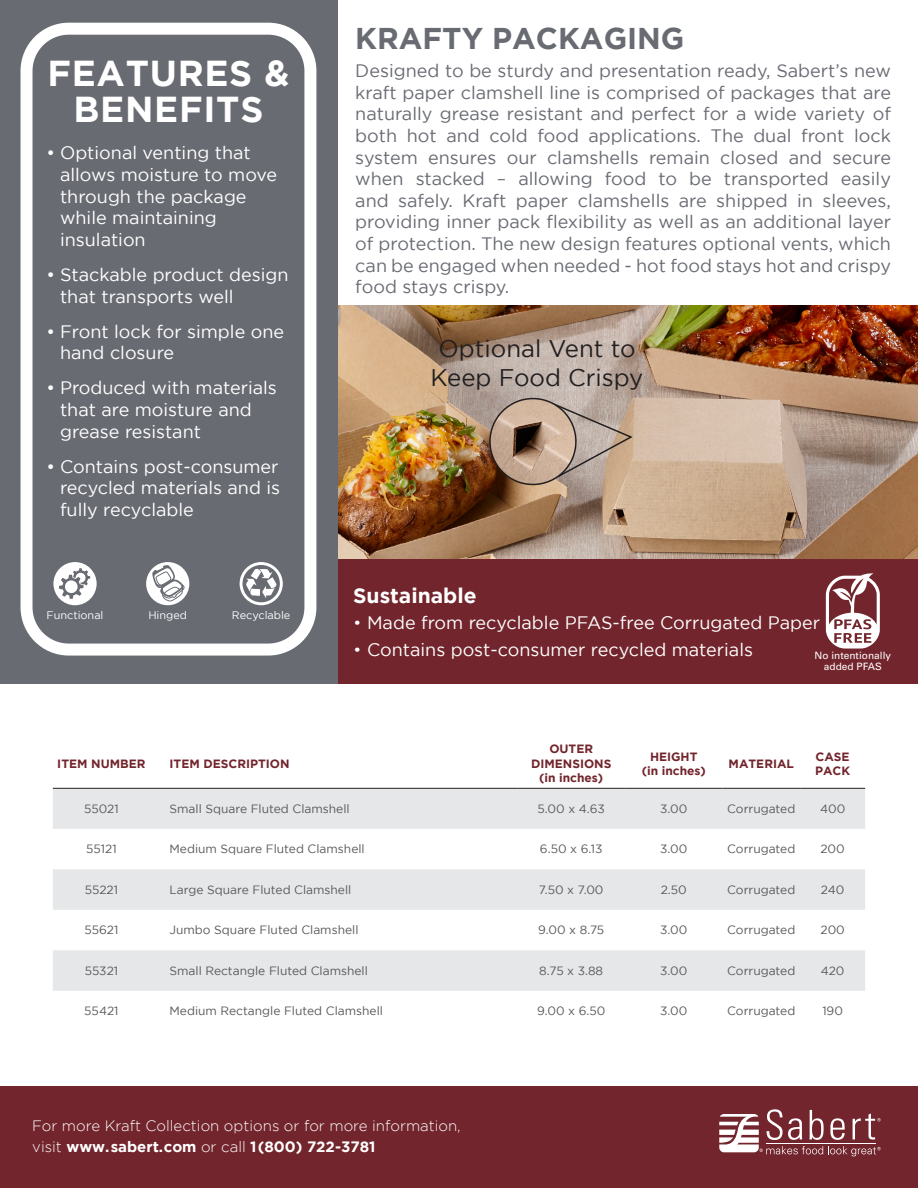
<style>
.page{position:relative;width:918px;height:1188px;background:#fff}
.page>*{position:absolute;margin:0;border:0;box-sizing:border-box;transform-origin:0 0}
.t1{font:700 36px/36px "Gotham";letter-spacing:.02em;color:#fff;text-align:center}
.t2{font:700 30px "Gotham";color:#696b73}
.t3{font:24px/28.8px "Gotham";color:#231f20;text-align:center}
.t4{font:700 21px "Gotham";color:#fff}
.t5{font:18px/21.6px "Gotham";color:#696b73;text-align:justify}
.t6{font:18px/21.6px "Gotham";color:#fff}
.t7{font:300 15px/21px "Gotham";color:#fff}
.t8{font:12px "Gotham";color:#57585a}
.t9{font:700 12px/14.4px "Gotham";color:#72252c;text-align:center}
.t10{font:10.95px "Gotham";color:#fff}
.t11{font:10.2px/10.2px "Univers LT Std";color:#fff;text-align:center}
.s1{font-weight:300}
.s2{font-weight:700}
</style>
<div class="page">
<img style="left:338px;top:305px;width:580px;height:254px">
<div style="left:321px;top:559px;width:597px;height:125px;background:#72252c"></div>
<svg style="left:826px;top:573px;width:54px;height:76px"></svg>
<svg style="left:53px;top:789px;width:812px;height:202px;fill:#e6e7e9"></svg>
<hr style="left:53px;top:788px;width:97px;height:1px;background:#231f20">
<hr style="left:150px;top:788px;width:367px;height:1px;background:#231f20">
<hr style="left:517px;top:788px;width:108px;height:1px;background:#231f20">
<hr style="left:625px;top:788px;width:97px;height:1px;background:#231f20">
<hr style="left:722px;top:788px;width:78px;height:1px;background:#231f20">
<hr style="left:800px;top:788px;width:65px;height:1px;background:#231f20">
<div style="left:0;top:1086px;width:918px;height:102px;background:#72252c"></div>
<svg style="left:719px;top:1109px;width:162px;height:47px"></svg>
<div style="left:0;top:0;width:338px;height:684px;background:#696b73"></div>
<div style="left:21px;top:23px;width:295px;height:633px;border:12px solid #fff;border-radius:42px"></div>
<svg style="left:53px;top:562px;width:44px;height:43px"></svg>
<svg style="left:240px;top:562px;width:43px;height:43px"></svg>
<svg style="left:146px;top:562px;width:43px;height:43px"></svg>
<svg style="left:552px;top:402px;width:82px;height:77px;background:#b7a596"></svg>
<img style="left:490px;top:399px;width:86px;height:85px;border-radius:43px">
<div style="left:489px;top:398px;width:88px;height:87px;border:2px solid #231f20;border-radius:50%"></div>
<h1 class="t1" style="left:47px;top:54px;width:244px">FEATURES &amp;<br>BENEFITS</h1>
<p class="t6" style="left:60px;top:142px;width:219px;text-indent:-14px">• Optional venting that allows moisture to move through the package while maintaining insulation</p>
<p class="t6" style="left:60px;top:263px;width:230px;text-indent:-14px">• Stackable product design that transports well</p>
<p class="t6" style="left:60px;top:320px;width:226px;text-indent:-14px">• Front lock for simple one hand closure</p>
<p class="t6" style="left:60px;top:377px;width:218px;text-indent:-14px">• Produced with materials that are moisture and grease resistant</p>
<p class="t6" style="left:60px;top:455px;width:222px;text-align:justify;text-indent:-14px">• Contains post-consumer recycled materials and is fully recyclable</p>
<p class="t10" style="left:47px;top:609px;width:58px">Functional</p>
<p class="t10" style="left:148px;top:609px;width:40px">Hinged</p>
<p class="t10" style="left:232px;top:609px;width:60px">Recyclable</p>
<p class="t9" style="left:57px;top:756px;width:90px">ITEM NUMBER</p>
<p class="t9" style="left:170px;top:756px;width:122px">ITEM DESCRIPTION</p>
<h2 class="t2" style="left:355px;top:21px;width:331px">KRAFTY PACKAGING</h2>
<p class="t5" style="left:355px;top:60px;width:537px">Designed to be sturdy and presentation ready, Sabert’s new kraft paper clamshell line is comprised of packages that are naturally grease resistant and perfect for a wide variety of both hot and cold food applications. The dual front lock system ensures our clamshells remain closed and secure when stacked – allowing food to be transported easily and safely. Kraft paper clamshells are shipped in sleeves, providing inner pack flexibility as well as an additional layer of protection. The new design features optional vents, which can be engaged when needed - hot food stays hot and crispy food stays crispy.</p>
<h3 class="t3" style="left:431px;top:334px;width:214px">Optional Vent to<br>Keep Food Crispy</h3>
<p class="t4" style="left:353px;top:583px;width:125px">Sustainable</p>
<p class="t6" style="left:353px;top:612px;width:468px"><span class="s1">•</span> Made from recyclable PFAS-free Corrugated Paper</p>
<p class="t6" style="left:353px;top:638px;width:401px"><span class="s1">•</span> Contains post-consumer recycled materials</p>
<p class="t11" style="left:815px;top:651px;width:78px">No intentionally added PFAS</p>
<p class="t9" style="left:531px;top:742px;width:82px">OUTER<br>DIMENSIONS (in inches)</p>
<p class="t9" style="left:642px;top:749px;width:66px">HEIGHT (in inches)</p>
<p class="t9" style="left:729px;top:756px;width:67px">MATERIAL</p>
<p class="t9" style="left:815px;top:749px;width:37px;text-align:left">CASE<br>PACK</p>
<p class="t8" style="left:84px;top:802px;width:36px">55021</p>
<p class="t8" style="left:170px;top:802px;width:182px">Small Square Fluted Clamshell</p>
<p class="t8" style="left:538px;top:802px;width:69px">5.00 x 4.63</p>
<p class="t8" style="left:660px;top:802px;width:29px">3.00</p>
<p class="t8" style="left:727px;top:802px;width:70px">Corrugated</p>
<p class="t8" style="left:820px;top:802px;width:27px">400</p>
<p class="t8" style="left:86px;top:843px;width:32px">55121</p>
<p class="t8" style="left:170px;top:843px;width:197px">Medium Square Fluted Clamshell</p>
<p class="t8" style="left:540px;top:843px;width:64px">6.50 x 6.13</p>
<p class="t8" style="left:660px;top:843px;width:29px">3.00</p>
<p class="t8" style="left:727px;top:843px;width:70px">Corrugated</p>
<p class="t8" style="left:820px;top:843px;width:26px">200</p>
<p class="t8" style="left:85px;top:883px;width:35px">55221</p>
<p class="t8" style="left:170px;top:883px;width:183px">Large Square Fluted Clamshell</p>
<p class="t8" style="left:539px;top:883px;width:66px">7.50 x 7.00</p>
<p class="t8" style="left:661px;top:883px;width:28px">2.50</p>
<p class="t8" style="left:727px;top:883px;width:70px">Corrugated</p>
<p class="t8" style="left:821px;top:883px;width:25px">240</p>
<p class="t8" style="left:84px;top:924px;width:35px">55621</p>
<p class="t8" style="left:170px;top:924px;width:190px">Jumbo Square Fluted Clamshell</p>
<p class="t8" style="left:538px;top:924px;width:68px">9.00 x 8.75</p>
<p class="t8" style="left:660px;top:924px;width:29px">3.00</p>
<p class="t8" style="left:727px;top:924px;width:70px">Corrugated</p>
<p class="t8" style="left:820px;top:924px;width:26px">200</p>
<p class="t8" style="left:85px;top:964px;width:35px">55321</p>
<p class="t8" style="left:170px;top:964px;width:200px">Small Rectangle Fluted Clamshell</p>
<p class="t8" style="left:539px;top:964px;width:65px">8.75 x 3.88</p>
<p class="t8" style="left:660px;top:964px;width:29px">3.00</p>
<p class="t8" style="left:727px;top:964px;width:70px">Corrugated</p>
<p class="t8" style="left:821px;top:964px;width:25px">420</p>
<p class="t8" style="left:84px;top:1005px;width:36px">55421</p>
<p class="t8" style="left:170px;top:1005px;width:215px">Medium Rectangle Fluted Clamshell</p>
<p class="t8" style="left:537px;top:1005px;width:70px">9.00 x 6.50</p>
<p class="t8" style="left:660px;top:1005px;width:29px">3.00</p>
<p class="t8" style="left:727px;top:1005px;width:70px">Corrugated</p>
<p class="t8" style="left:822px;top:1005px;width:22px">190</p>
<p class="t7" style="left:32px;top:1115px;width:430px">For more Kraft Collection options or for more information, visit <span class="s2">www.sabert.com</span> or call <span class="s2">1(800) 722-3781</span></p>
</div>
